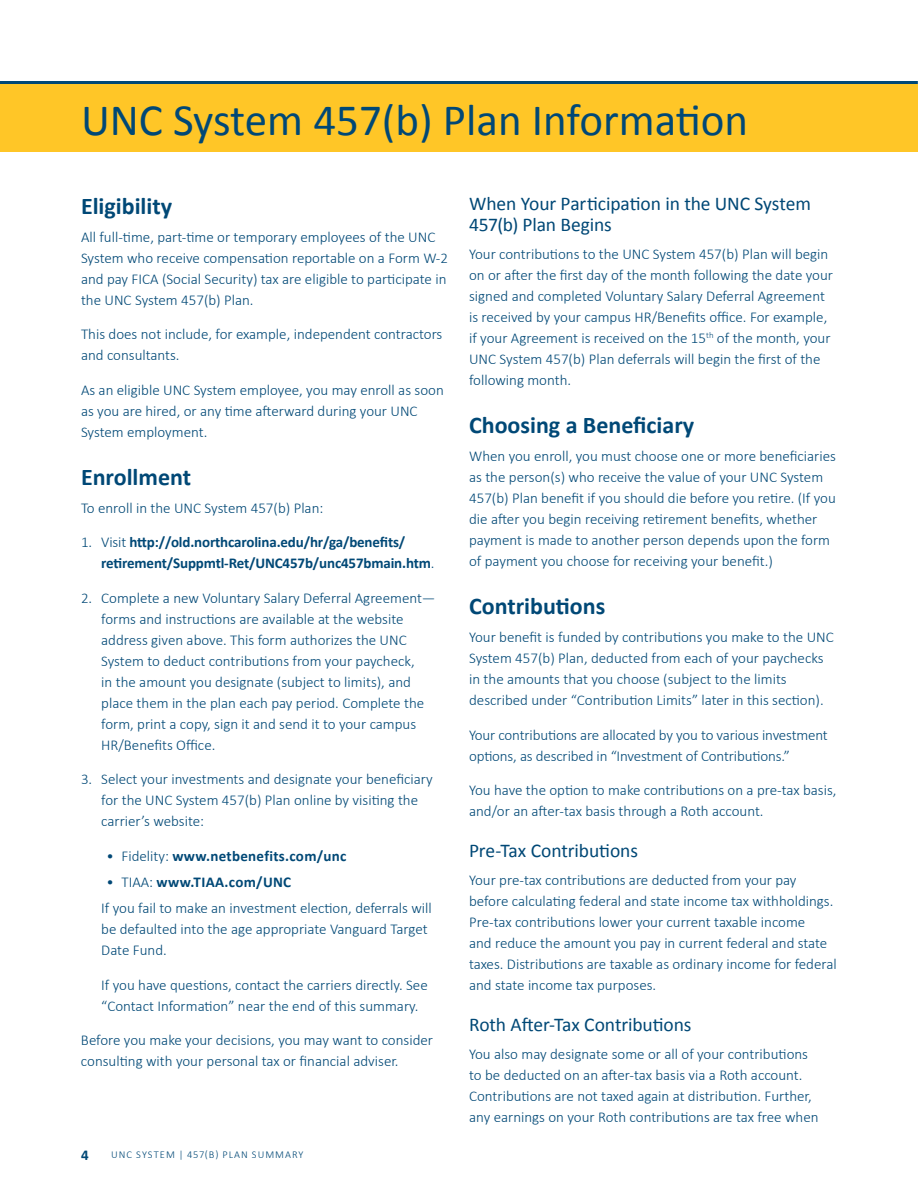
<style>
.page{position:relative;width:918px;height:1188px;background:#fff}
.page>*{position:absolute;margin:0;border:0;box-sizing:border-box;transform-origin:0 0}
.t1{font:45px "Calibri";color:#004876}
.t2{font:700 24px "Calibri";color:#004876}
.t3{font:19.5px/21px "Calibri";letter-spacing:-.01em;color:#004876}
.t4{font:300 15px/21px "Calibri";color:#004876}
.t5{font:700 15px/21px "Calibri";letter-spacing:-.01em;color:#004876}
.t6{font:700 15px "Calibri";letter-spacing:.02em;color:#004876}
.t7{font:300 10.5px "Calibri";letter-spacing:.1em;color:#004876}
.s1{font-weight:300}
.s2{font-weight:700}
</style>
<div class="page">
<div style="left:0;top:85px;width:918px;height:67px;background:#ffc627"></div>
<hr style="left:0;top:81px;width:918px;height:3px;background:#004876">
<h1 class="t1" style="left:81px;top:91px;width:669px">UNC System 457(b) Plan Information</h1>
<h2 class="t2" style="left:81px;top:190px;width:93px">Eligibility</h2>
<p class="t4" style="left:81px;top:225px;width:369px">All full-time, part-time or temporary employees of the UNC System who receive compensation reportable on a Form W-2 and pay FICA (Social Security) tax are eligible to participate in the UNC System 457(b) Plan.</p>
<p class="t4" style="left:81px;top:323px;width:363px">This does not include, for example, independent contractors and consultants.</p>
<p class="t4" style="left:81px;top:378px;width:364px">As an eligible UNC System employee, you may enroll as soon as you are hired, or any time afterward during your UNC<br>System employment.</p>
<h2 class="t2" style="left:81px;top:461px;width:112px">Enrollment</h2>
<p class="t4" style="left:81px;top:496px;width:244px">To enroll in the UNC System 457(b) Plan:</p>
<p class="t5" style="left:101px;top:532px;width:335px;text-indent:-20px"><span class="s1">1. Visit</span> http://old.northcarolina.edu/hr/ga/benefits/ retirement/Suppmtl-Ret/UNC457b/unc457bmain.htm<span class="s1">.</span></p>
<p class="t4" style="left:101px;top:586px;width:336px;text-indent:-20px">2. Complete a new Voluntary Salary Deferral Agreement— forms and instructions are available at the website address given above. This form authorizes the UNC System to deduct contributions from your paycheck,<br>in the amount you designate (subject to limits), and place them in the plan each pay period. Complete the form, print a copy, sign it and send it to your campus HR/Benefits Office.</p>
<p class="t4" style="left:101px;top:768px;width:333px;text-indent:-20px">3. Select your investments and designate your beneficiary for the UNC System 457(b) Plan online by visiting the carrier’s website:</p>
<p class="t6" style="left:106px;top:846px;width:242px"><span class="s1">• Fidelity:</span> www.netbenefits.com/unc</p>
<p class="t4" style="left:101px;top:868px;width:332px;line-height:26.4px;text-indent:5px">• TIAA: <span class="s2">www.TIAA.com/UNC<br></span>If you fail to make an investment election, deferrals will</p>
<p class="t4" style="left:101px;top:918px;width:328px">be defaulted into the age appropriate Vanguard Target<br>Date Fund.</p>
<p class="t4" style="left:101px;top:974px;width:328px">If you have questions, contact the carriers directly. See “Contact Information” near the end of this summary.</p>
<p class="t4" style="left:81px;top:1029px;width:354px">Before you make your decisions, you may want to consider consulting with your personal tax or financial adviser.</p>
<p class="t5" style="left:81px;top:1144px;width:9px">4</p>
<p class="t7" style="left:111px;top:1148px;width:194px">UNC SYSTEM | 457(B) PLAN SUMMARY</p>
<h3 class="t3" style="left:469px;top:193px;width:343px">When Your Participation in the UNC System<br>457(b) Plan Begins</h3>
<p class="t4" style="left:469px;top:243px;width:365px">Your contributions to the UNC System 457(b) Plan will begin on or after the first day of the month following the date your signed and completed Voluntary Salary Deferral Agreement is received by your campus HR/Benefits office. For example, if your Agreement is received on the 15<sup>th</sup> of the month, your UNC System 457(b) Plan deferrals will begin the first of the following month.</p>
<h2 class="t2" style="left:469px;top:410px;width:227px">Choosing a Beneficiary</h2>
<p class="t4" style="left:469px;top:445px;width:368px">When you enroll, you must choose one or more beneficiaries as the person(s) who receive the value of your UNC System 457(b) Plan benefit if you should die before you retire. (If you die after you begin receiving retirement benefits, whether payment is made to another person depends upon the form of payment you choose for receiving your benefit.)</p>
<h2 class="t2" style="left:469px;top:591px;width:138px">Contributions</h2>
<p class="t4" style="left:469px;top:626px;width:366px">Your benefit is funded by contributions you make to the UNC System 457(b) Plan, deducted from each of your paychecks in the amounts that you choose (subject to the limits described under “Contribution Limits” later in this section).</p>
<p class="t4" style="left:469px;top:724px;width:360px">Your contributions are allocated by you to various investment options, as described in “Investment of Contributions.”</p>
<p class="t4" style="left:469px;top:779px;width:369px">You have the option to make contributions on a pre-tax basis, and/or an after-tax basis through a Roth account.</p>
<h3 class="t3" style="left:469px;top:841px;width:170px">Pre-Tax Contributions</h3>
<p class="t4" style="left:469px;top:869px;width:369px">Your pre-tax contributions are deducted from your pay before calculating federal and state income tax withholdings.<br>Pre-tax contributions lower your current taxable income<br>and reduce the amount you pay in current federal and state taxes. Distributions are taxable as ordinary income for federal and state income tax purposes.</p>
<h3 class="t3" style="left:469px;top:1015px;width:224px">Roth After-Tax Contributions</h3>
<p class="t4" style="left:469px;top:1043px;width:351px">You also may designate some or all of your contributions to be deducted on an after-tax basis via a Roth account.<br>Contributions are not taxed again at distribution. Further, any earnings on your Roth contributions are tax free when</p>
</div>
